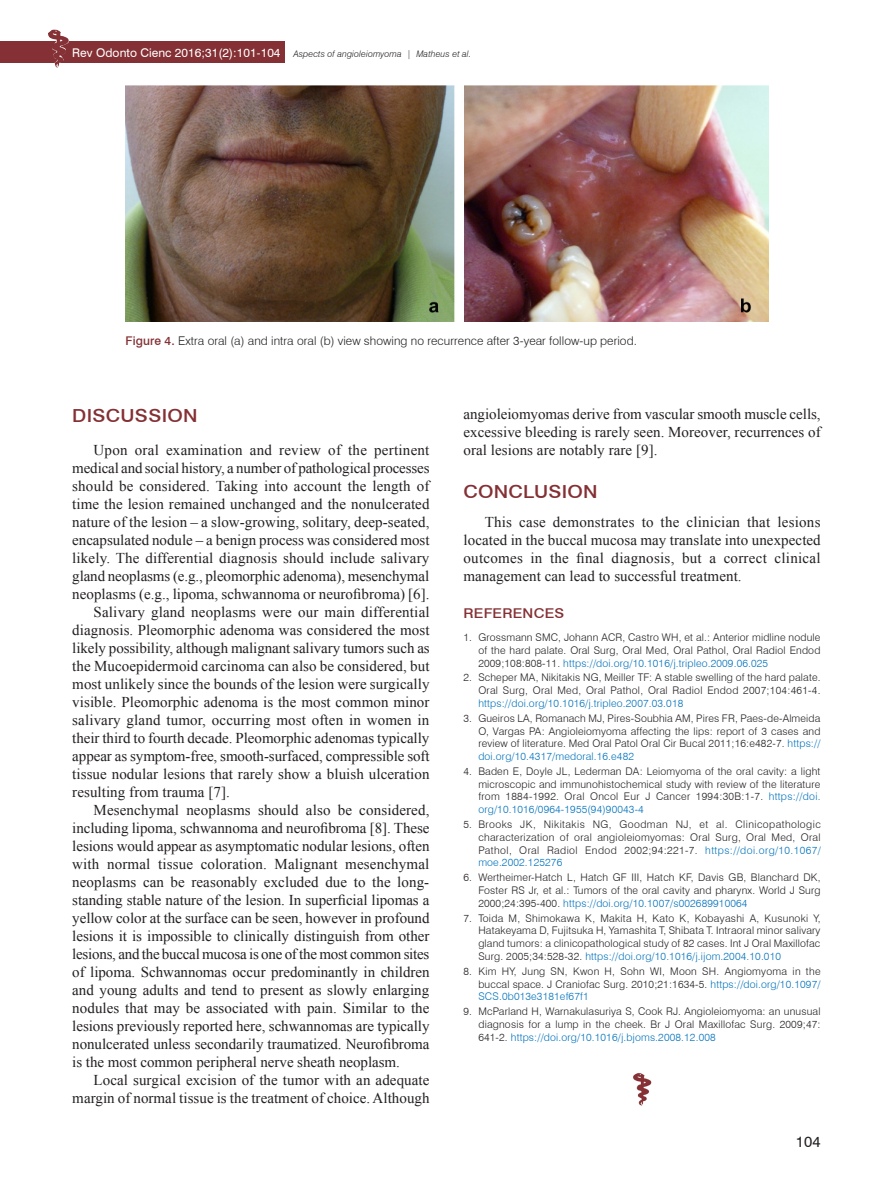
<style>
.page{position:relative;width:893px;height:1191px;background:#fff}
.page>*{position:absolute;margin:0;border:0;box-sizing:border-box;transform-origin:0 0}
.t1{font:500 18px "Swiss 721 BT";letter-spacing:.015em;color:#843034;scale:1.1 1}
.t2{font:15px/18px "Times New Roman";letter-spacing:.005em;color:#231f20;text-align:justify}
.t3{font:15px "Times New Roman";letter-spacing:-.015em;color:#231f20}
.t4{font:15px "Swiss 721 BT";color:#231f20}
.t5{font:500 13.5px "Swiss 721 BT";letter-spacing:.015em;color:#843034;scale:1.1 1}
.t6{font:300 12px "Swiss 721 BT";letter-spacing:.005em;color:#231f20}
.t7{font:300 10.5px/12.8px "Swiss 721 BT";letter-spacing:.015em;color:#231f20;text-align:justify}
.t8{font:300 10.5px "Swiss 721 BT";letter-spacing:.015em;color:#0072bc}
.t9{font:italic 300 9px "Swiss 721 BT";letter-spacing:.01em;color:#231f20}
.s1{font-weight:400;font-style:normal;font-size:12px;color:#fff}
.s2{font-weight:500;color:#843034}
.s3{color:#0072bc}
</style>
<div class="page">
<div style="left:0;top:41px;width:285px;height:22px;background:#843034"></div>
<img style="left:48px;top:30px;width:21px;height:37px">
<img style="left:126px;top:85px;width:642px;height:236px">
<img style="left:633px;top:1073px;width:19px;height:33px">
<p class="t9" style="left:72px;top:48px;width:400px"><span class="s1">Rev Odonto Cienc 2016;31(2):101-104</span> Aspects of angioleiomyoma | Matheus et al.</p>
<p class="t6" style="left:126px;top:334px;width:513px"><span class="s2">FIGURE 4.</span> Extra oral (a) and intra oral (b) view showing no recurrence after 3-year follow-up period.</p>
<p class="t1" style="left:72px;top:404px;width:115px">DISCUSSION</p>
<p class="t2" style="left:94px;top:440px;width:337px">Upon oral examination and review of the pertinent</p>
<p class="t2" style="left:72px;top:458px;width:359px">medical and social history, a number of pathological processes</p>
<p class="t2" style="left:72px;top:476px;width:359px">should be considered. Taking into account the length of</p>
<p class="t2" style="left:72px;top:494px;width:359px">time the lesion remained unchanged and the nonulcerated</p>
<p class="t2" style="left:72px;top:512px;width:359px">nature of the lesion – a slow-growing, solitary, deep-seated,</p>
<p class="t2" style="left:72px;top:530px;width:359px">encapsulated nodule – a benign process was considered most</p>
<p class="t2" style="left:72px;top:548px;width:359px">likely. The differential diagnosis should include salivary</p>
<p class="t2" style="left:72px;top:566px;width:358px">gland neoplasms (e.g., pleomorphic adenoma), mesenchymal</p>
<p class="t2" style="left:72px;top:584px;width:359px">neoplasms (e.g., lipoma, schwannoma or neurofibroma) [6].</p>
<p class="t2" style="left:94px;top:602px;width:338px">Salivary gland neoplasms were our main differential</p>
<p class="t2" style="left:72px;top:620px;width:359px">diagnosis. Pleomorphic adenoma was considered the most</p>
<p class="t2" style="left:72px;top:638px;width:359px">likely possibility, although malignant salivary tumors such as</p>
<p class="t2" style="left:72px;top:656px;width:359px">the Mucoepidermoid carcinoma can also be considered, but</p>
<p class="t2" style="left:72px;top:674px;width:359px">most unlikely since the bounds of the lesion were surgically</p>
<p class="t2" style="left:72px;top:692px;width:359px">visible. Pleomorphic adenoma is the most common minor</p>
<p class="t2" style="left:72px;top:710px;width:358px">salivary gland tumor, occurring most often in women in</p>
<p class="t2" style="left:72px;top:728px;width:359px">their third to fourth decade. Pleomorphic adenomas typically</p>
<p class="t2" style="left:72px;top:746px;width:359px">appear as symptom-free, smooth-surfaced, compressible soft</p>
<p class="t2" style="left:72px;top:764px;width:359px">tissue nodular lesions that rarely show a bluish ulceration</p>
<p class="t2" style="left:72px;top:782px;width:159px">resulting from trauma [7].</p>
<p class="t2" style="left:94px;top:800px;width:337px">Mesenchymal neoplasms should also be considered,</p>
<p class="t2" style="left:72px;top:818px;width:359px">including lipoma, schwannoma and neurofibroma [8]. These</p>
<p class="t2" style="left:72px;top:836px;width:359px">lesions would appear as asymptomatic nodular lesions, often</p>
<p class="t2" style="left:72px;top:854px;width:359px">with normal tissue coloration. Malignant mesenchymal</p>
<p class="t2" style="left:72px;top:872px;width:358px">neoplasms can be reasonably excluded due to the long-</p>
<p class="t2" style="left:72px;top:890px;width:359px">standing stable nature of the lesion. In superficial lipomas a</p>
<p class="t2" style="left:72px;top:908px;width:359px">yellow color at the surface can be seen, however in profound</p>
<p class="t2" style="left:72px;top:926px;width:359px">lesions it is impossible to clinically distinguish from other</p>
<p class="t3" style="left:72px;top:944px;width:359px">lesions, and the buccal mucosa is one of the most common sites</p>
<p class="t2" style="left:72px;top:962px;width:359px">of lipoma. Schwannomas occur predominantly in children</p>
<p class="t2" style="left:72px;top:980px;width:358px">and young adults and tend to present as slowly enlarging</p>
<p class="t2" style="left:72px;top:998px;width:359px">nodules that may be associated with pain. Similar to the</p>
<p class="t2" style="left:72px;top:1016px;width:359px">lesions previously reported here, schwannomas are typically</p>
<p class="t2" style="left:72px;top:1034px;width:359px">nonulcerated unless secondarily traumatized. Neurofibroma</p>
<p class="t2" style="left:72px;top:1052px;width:329px">is the most common peripheral nerve sheath neoplasm.</p>
<p class="t2" style="left:94px;top:1070px;width:337px">Local surgical excision of the tumor with an adequate</p>
<p class="t2" style="left:72px;top:1088px;width:359px">margin of normal tissue is the treatment of choice. Although</p>
<p class="t2" style="left:463px;top:404px;width:359px">angioleiomyomas derive from vascular smooth muscle cells, excessive bleeding is rarely seen. Moreover, recurrences of oral lesions are notably rare [9].</p>
<p class="t1" style="left:463px;top:480px;width:124px">CONCLUSION</p>
<p class="t2" style="left:463px;top:512px;width:359px;text-indent:21px">This case demonstrates to the clinician that lesions located in the buccal mucosa may translate into unexpected outcomes in the final diagnosis, but a correct clinical management can lead to successful treatment.</p>
<p class="t5" style="left:463px;top:604px;width:93px">REFERENCES</p>
<p class="t7" style="left:478px;top:631px;width:344px;text-indent:-15px">1. Grossmann SMC, Johann ACR, Castro WH, et al.: Anterior midline nodule of the hard palate. Oral Surg, Oral Med, Oral Pathol, Oral Radiol Endod 2009;108:808-11. <span class="s3">https://doi.org/10.1016/j.tripleo.2009.06.025</span></p>
<p class="t7" style="left:463px;top:671px;width:359px;text-align:right">2. Scheper MA, Nikitakis NG, Meiller TF: A stable swelling of the hard palate.<br>Oral Surg, Oral Med, Oral Pathol, Oral Radiol Endod 2007;104:461-4.</p>
<p class="t8" style="left:478px;top:697px;width:206px">https://doi.org/10.1016/j.tripleo.2007.03.018</p>
<p class="t7" style="left:478px;top:711px;width:344px;text-indent:-15px">3. Gueiros LA, Romanach MJ, Pires-Soubhia AM, Pires FR, Paes-de-Almeida O, Vargas PA: Angioleiomyoma affecting the lips: report of 3 cases and review of literature. Med Oral Patol Oral Cir Bucal 2011;16:e482-7. <span class="s3">https:// doi.org/10.4317/medoral.16.e482</span></p>
<p class="t7" style="left:478px;top:764px;width:344px;text-indent:-15px">4. Baden E, Doyle JL, Lederman DA: Leiomyoma of the oral cavity: a light microscopic and immunohistochemical study with review of the literature from 1884-1992. Oral Oncol Eur J Cancer 1994:30B:1-7. <span class="s3">https://doi. org/10.1016/0964-1955(94)90043-4</span></p>
<p class="t7" style="left:478px;top:818px;width:344px;text-indent:-15px">5. Brooks JK, Nikitakis NG, Goodman NJ, et al. Clinicopathologic characterization of oral angioleiomyomas: Oral Surg, Oral Med, Oral Pathol, Oral Radiol Endod 2002;94:221-7. <span class="s3">https://doi.org/10.1067/ moe.2002.125276</span></p>
<p class="t7" style="left:478px;top:871px;width:344px;text-indent:-15px">6. Wertheimer-Hatch L, Hatch GF III, Hatch KF, Davis GB, Blanchard DK, Foster RS Jr, et al.: Tumors of the oral cavity and pharynx. World J Surg 2000;24:395-400. <span class="s3">https://doi.org/10.1007/s002689910064</span></p>
<p class="t7" style="left:478px;top:911px;width:344px;text-indent:-15px">7. Toida M, Shimokawa K, Makita H, Kato K, Kobayashi A, Kusunoki Y, Hatakeyama D, Fujitsuka H, Yamashita T, Shibata T. Intraoral minor salivary gland tumors: a clinicopathological study of 82 cases. Int J Oral Maxillofac Surg. 2005;34:528-32. <span class="s3">https://doi.org/10.1016/j.ijom.2004.10.010</span></p>
<p class="t7" style="left:478px;top:964px;width:344px;text-indent:-15px">8. Kim HY, Jung SN, Kwon H, Sohn WI, Moon SH. Angiomyoma in the buccal space. J Craniofac Surg. 2010;21:1634-5. <span class="s3">https://doi.org/10.1097/ SCS.0b013e3181ef67f1</span></p>
<p class="t7" style="left:478px;top:1005px;width:344px;text-indent:-15px">9. McParland H, Warnakulasuriya S, Cook RJ. Angioleiomyoma: an unusual diagnosis for a lump in the cheek. Br J Oral Maxillofac Surg. 2009;47:<br>641-2. <span class="s3">https://doi.org/10.1016/j.bjoms.2008.12.008</span></p>
<p class="t4" style="left:796px;top:1132px;width:26px">104</p>
</div>
